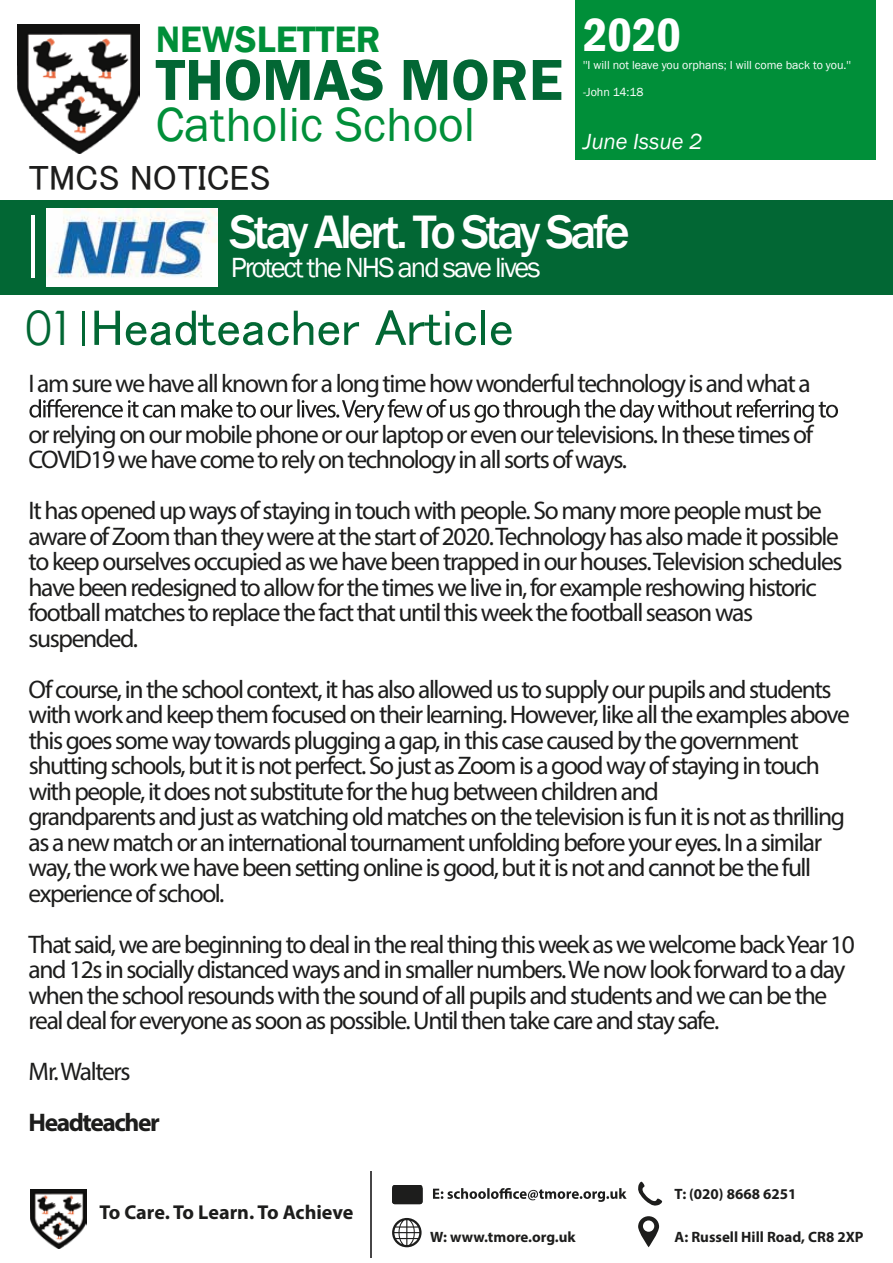
<style>
.page{position:relative;width:893px;height:1263px;background:#fff}
.page>*{position:absolute;margin:0;border:0;box-sizing:border-box;transform-origin:0 0}
.t1{font:600 59.85px "Franklin Gothic";color:#026734}
.t2{font:51.15px "MS P Gothic";letter-spacing:-.005em;color:#026734}
.t3{font:49.2px "Franklin Gothic";color:#008f39}
.t4{font:500 48.3px "Franklin Gothic";letter-spacing:-.07em;color:#fff}
.t5{font:600 condensed 47.7px "Franklin Gothic";color:#fff}
.t6{font:600 37.8px "Franklin Gothic";color:#008f39}
.t7{font:35.25px "MS P Gothic";letter-spacing:-.005em;color:#1d1d1c}
.t8{font:28.5px "Franklin Gothic";letter-spacing:-.07em;color:#fff}
.t9{font:25.5px/25.5px "Myriad Pro";letter-spacing:-.055em;color:#1d1d1c}
.t10{font:700 25.5px "Myriad Pro";letter-spacing:-.055em;color:#1d1d1c}
.t11{font:italic 22.5px "Franklin Gothic";color:#fff}
.t12{font:700 20.1px "Myriad Pro";letter-spacing:-.005em;color:#1d1d1c}
.t13{font:700 15px "Myriad Pro";color:#1d1d1c}
.t14{font:12px "Franklin Gothic";color:#fff}
.s1{font-family:"Century Gothic";font-size:47.55px}
</style>
<div class="page">
<div style="left:575px;top:0;width:300px;height:160px;background:#008f39"></div>
<div style="left:0;top:201px;width:893px;height:94px;background:#026734"></div>
<img style="left:17px;top:25px;width:122px;height:128px">
<svg style="left:433px;top:1188px;width:194px;height:14px"></svg>
<svg style="left:392px;top:1185px;width:31px;height:19px"></svg>
<svg style="left:392px;top:1218px;width:30px;height:29px"></svg>
<svg style="left:638px;top:1181px;width:25px;height:25px"></svg>
<svg style="left:638px;top:1216px;width:21px;height:31px"></svg>
<img style="left:30px;top:1189px;width:56px;height:59px">
<hr style="left:370px;top:1171px;width:2px;height:87px;background:#474647">
<hr style="left:31px;top:216px;width:3px;height:62px;background:#fff">
<svg style="left:29px;top:399px;width:809px;height:24px"></svg>
<img style="left:46px;top:209px;width:172px;height:78px">
<hr style="left:82px;top:311px;width:3px;height:35px;background:#026734">
<h3 class="t6" style="left:156px;top:16px;width:227px">NEWSLETTER</h3>
<h1 class="t1" style="left:156px;top:43px;width:409px">THOMAS MORE</h1>
<h3 class="t3" style="left:156px;top:94px;width:321px">Catholic School</h3>
<h3 class="t7" style="left:28px;top:160px;width:244px">TMCS NOTICES</h3>
<h3 class="t5" style="left:583px;top:3px;width:99px">2020</h3>
<p class="t14" style="left:583px;top:57px;width:269px">''I will not leave you orphans; I will come back to you.''</p>
<p class="t14" style="left:583px;top:84px;width:62px">-John 14:18</p>
<p class="t11" style="left:583px;top:127px;width:121px">June Issue 2</p>
<h3 class="t4" style="left:229px;top:202px;width:402px">Stay Alert. To Stay Safe</h3>
<p class="t8" style="left:231px;top:250px;width:311px">Protect the NHS and save lives</p>
<h2 class="t2" style="left:26px;top:302px;width:490px"><span class="s1">01</span> Headteacher Article</h2>
<p class="t9" style="left:28px;top:357px;width:786px;line-height:51px">I am sure we have all known for a long time how wonderful technology is and what a or relying on our mobile phone or our laptop or even our televisions. In these times of</p>
<p class="t9" style="left:29px;top:434px;width:795px;line-height:51px">COVID19 we have come to rely on technology in all sorts of ways.<br>It has opened up ways of staying in touch with people. So many more people must be</p>
<p class="t9" style="left:29px;top:523px;width:815px">aware of Zoom than they were at the start of 2020.Technology has also made it possible to keep ourselves occupied as we have been trapped in our houses.Television schedules have been redesigned to allow for the times we live in, for example reshowing historic football matches to replace the fact that until this week the football season was suspended.</p>
<p class="t9" style="left:28px;top:676px;width:823px">Of course, in the school context, it has also allowed us to supply our pupils and students with work and keep them focused on their learning. However, like all the examples above this goes some way towards plugging a gap, in this case caused by the government shutting schools, but it is not perfect. So just as Zoom is a good way of staying in touch with people, it does not substitute for the hug between children and<br>grandparents and just as watching old matches on the television is fun it is not as thrilling as a new match or an international tournament unfolding before your eyes. In a similar way, the work we have been setting online is good, but it is not and cannot be the full experience of school.</p>
<p class="t9" style="left:29px;top:931px;width:828px">That said, we are beginning to deal in the real thing this week as we welcome backYear 10 and 12s in socially distanced ways and in smaller numbers.We now look forward to a day when the school resounds with the sound of all pupils and students and we can be the real deal for everyone as soon as possible. Until then take care and stay safe.</p>
<p class="t9" style="left:29px;top:1059px;width:103px">Mr.Walters</p>
<p class="t10" style="left:29px;top:1106px;width:133px">Headteacher</p>
<p class="t12" style="left:99px;top:1199px;width:256px">To Care. To Learn. To Achieve</p>
<p class="t13" style="left:430px;top:1227px;width:147px">W: www.tmore.org.uk</p>
<p class="t13" style="left:675px;top:1184px;width:123px">T: (020) 8668 6251</p>
<p class="t13" style="left:675px;top:1227px;width:190px">A: Russell Hill Road, CR8 2XP</p>
</div>
